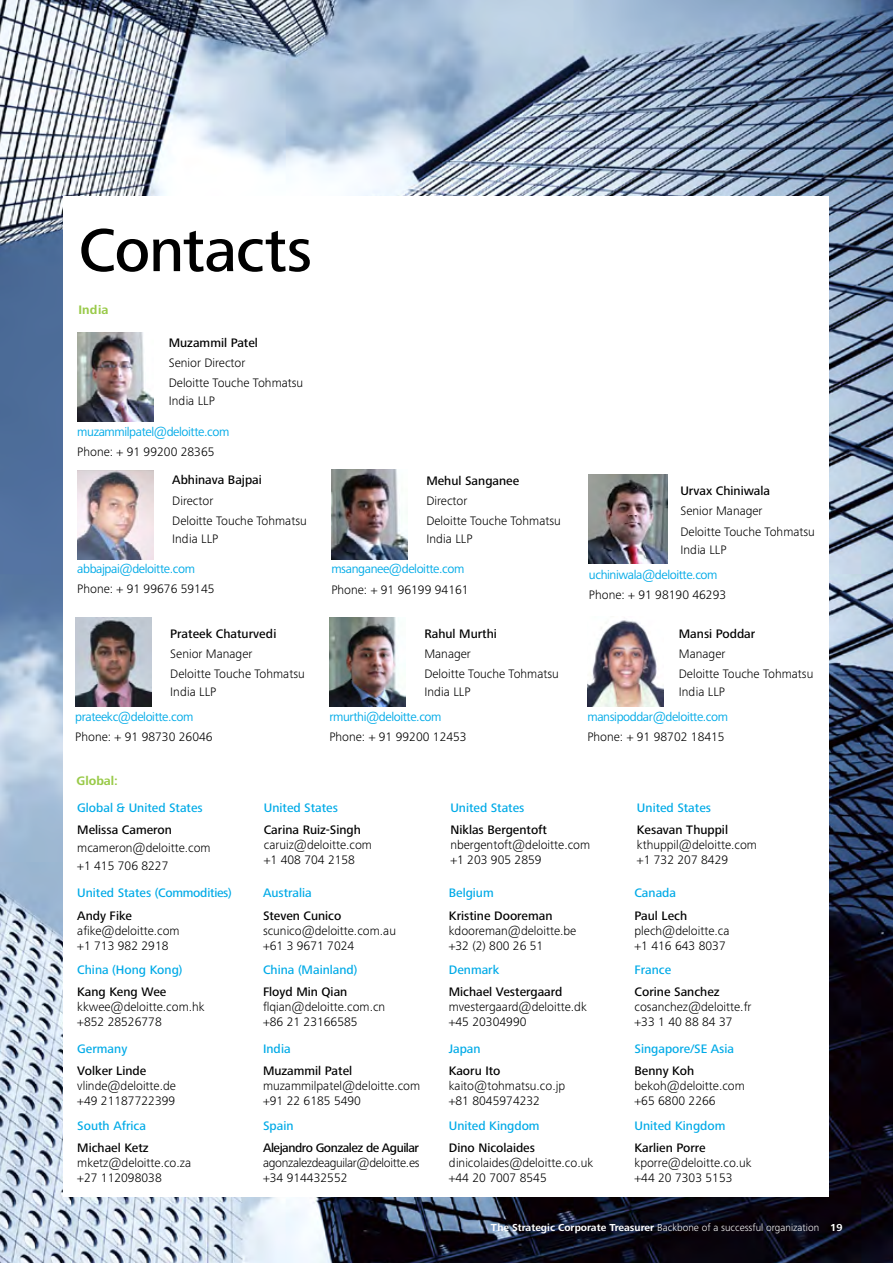
<style>
.page{position:relative;width:893px;height:1263px;background:#fff}
.page>*{position:absolute;margin:0;border:0;box-sizing:border-box;transform-origin:0 0}
.t1{font:500 63px "Frutiger Next Pro";letter-spacing:-.02em;color:#000}
.t2{font:300 12.75px/15px "Frutiger Next Pro";color:#000}
.t3{font:500 12.75px "Frutiger Next Pro";color:#000}
.t4{font:500 12.75px "Frutiger Next Pro";color:#00aae7}
.t5{font:12.75px "Frutiger Next Pro";letter-spacing:-.03em;color:#00aae7}
.t6{font:300 12.75px/15px "Frutiger Next Pro";letter-spacing:-.025em;color:#000}
.t7{font:500 12.75px "Frutiger Next Pro";letter-spacing:-.035em;color:#000}
.t8{font:700 12.75px "Frutiger Next Pro";color:#99ca49}
.t9{font:300 10.5px "Frutiger Next Pro";color:#fff}
.s1{font-weight:700}
</style>
<div class="page">
<img style="left:0;top:0;width:893px;height:1263px">
<div style="left:64px;top:197px;width:765px;height:1000px;background:#fff"></div>
<img style="left:77px;top:470px;width:76px;height:89px">
<img style="left:329px;top:617px;width:77px;height:89px">
<img style="left:587px;top:620px;width:77px;height:87px">
<img style="left:331px;top:470px;width:77px;height:89px">
<img style="left:77px;top:332px;width:77px;height:90px">
<img style="left:589px;top:474px;width:78px;height:90px">
<img style="left:75px;top:617px;width:77px;height:89px">
<h1 class="t1" style="left:78px;top:214px;width:236px">Contacts</h1>
<p class="t8" style="left:78px;top:303px;width:31px">India</p>
<p class="t3" style="left:169px;top:335px;width:91px">Muzammil Patel</p>
<p class="t2" style="left:169px;top:353px;width:136px;line-height:20.1px">Senior Director<br>Deloitte Touche Tohmatsu</p>
<p class="t2" style="left:169px;top:393px;width:48px">India LLP</p>
<p class="t5" style="left:77px;top:424px;width:154px">muzammilpatel@deloitte.com</p>
<p class="t2" style="left:77px;top:444px;width:139px">Phone: + 91 99200 28365</p>
<p class="t3" style="left:172px;top:473px;width:91px">Abhinava Bajpai</p>
<p class="t2" style="left:172px;top:490px;width:136px;line-height:20.1px">Director<br>Deloitte Touche Tohmatsu</p>
<p class="t2" style="left:172px;top:531px;width:48px">India LLP</p>
<p class="t5" style="left:77px;top:562px;width:119px">abbajpai@deloitte.com</p>
<p class="t2" style="left:77px;top:582px;width:139px">Phone: + 91 99676 59145</p>
<p class="t3" style="left:170px;top:627px;width:108px">Prateek Chaturvedi</p>
<p class="t2" style="left:170px;top:644px;width:136px;line-height:20.1px">Senior Manager<br>Deloitte Touche Tohmatsu</p>
<p class="t2" style="left:170px;top:685px;width:48px">India LLP</p>
<p class="t5" style="left:75px;top:710px;width:120px">prateekc@deloitte.com</p>
<p class="t2" style="left:75px;top:730px;width:139px">Phone: + 91 98730 26046</p>
<p class="t3" style="left:426px;top:473px;width:94px">Mehul Sanganee</p>
<p class="t2" style="left:426px;top:490px;width:136px;line-height:20.1px">Director<br>Deloitte Touche Tohmatsu</p>
<p class="t2" style="left:426px;top:531px;width:48px">India LLP</p>
<p class="t5" style="left:331px;top:562px;width:135px">msanganee@deloitte.com</p>
<p class="t2" style="left:331px;top:582px;width:139px">Phone: + 91 96199 94161</p>
<p class="t3" style="left:424px;top:627px;width:74px">Rahul Murthi</p>
<p class="t2" style="left:424px;top:644px;width:136px;line-height:20.1px">Manager<br>Deloitte Touche Tohmatsu</p>
<p class="t2" style="left:424px;top:685px;width:48px">India LLP</p>
<p class="t5" style="left:329px;top:710px;width:114px">rmurthi@deloitte.com</p>
<p class="t2" style="left:329px;top:730px;width:139px">Phone: + 91 99200 12453</p>
<p class="t3" style="left:680px;top:484px;width:91px">Urvax Chiniwala</p>
<p class="t2" style="left:680px;top:501px;width:136px;line-height:20.1px">Senior Manager<br>Deloitte Touche Tohmatsu</p>
<p class="t2" style="left:680px;top:542px;width:48px">India LLP</p>
<p class="t5" style="left:589px;top:567px;width:130px">uchiniwala@deloitte.com</p>
<p class="t2" style="left:589px;top:587px;width:139px">Phone: + 91 98190 46293</p>
<p class="t3" style="left:679px;top:627px;width:78px">Mansi Poddar</p>
<p class="t2" style="left:679px;top:644px;width:136px;line-height:20.1px">Manager<br>Deloitte Touche Tohmatsu</p>
<p class="t2" style="left:679px;top:685px;width:48px">India LLP</p>
<p class="t5" style="left:587px;top:710px;width:142px">mansipoddar@deloitte.com</p>
<p class="t2" style="left:587px;top:730px;width:139px">Phone: + 91 98702 18415</p>
<p class="t8" style="left:77px;top:773px;width:43px">Global:</p>
<p class="t4" style="left:77px;top:800px;width:127px">Global &amp; United States</p>
<p class="t3" style="left:77px;top:823px;width:96px">Melissa Cameron</p>
<p class="t2" style="left:77px;top:839px;width:135px;line-height:18px">mcameron@deloitte.com +1 415 706 8227</p>
<p class="t4" style="left:77px;top:886px;width:156px">United States (Commodities)</p>
<p class="t3" style="left:77px;top:908px;width:56px">Andy Fike</p>
<p class="t2" style="left:77px;top:923px;width:104px">afike@deloitte.com +1 713 982 2918</p>
<p class="t4" style="left:77px;top:962px;width:107px">China (Hong Kong)</p>
<p class="t3" style="left:77px;top:984px;width:91px">Kang Keng Wee</p>
<p class="t2" style="left:77px;top:999px;width:129px">kkwee@deloitte.com.hk +852 28526778</p>
<p class="t4" style="left:77px;top:1041px;width:52px">Germany</p>
<p class="t3" style="left:77px;top:1063px;width:71px">Volker Linde</p>
<p class="t2" style="left:77px;top:1078px;width:100px">vlinde@deloitte.de +49 21187722399</p>
<p class="t4" style="left:77px;top:1118px;width:70px">South Africa</p>
<p class="t3" style="left:77px;top:1141px;width:73px">Michael Ketz</p>
<p class="t2" style="left:77px;top:1155px;width:115px">mketz@deloitte.co.za +27 112098038</p>
<p class="t4" style="left:264px;top:800px;width:76px">United States</p>
<p class="t3" style="left:264px;top:823px;width:99px">Carina Ruiz-Singh</p>
<p class="t2" style="left:264px;top:837px;width:110px">caruiz@deloitte.com +1 408 704 2158</p>
<p class="t4" style="left:263px;top:886px;width:50px">Australia</p>
<p class="t3" style="left:263px;top:908px;width:80px">Steven Cunico</p>
<p class="t2" style="left:263px;top:923px;width:134px">scunico@deloitte.com.au +61 3 9671 7024</p>
<p class="t4" style="left:263px;top:962px;width:96px">China (Mainland)</p>
<p class="t3" style="left:263px;top:984px;width:86px">Floyd Min Qian</p>
<p class="t2" style="left:263px;top:999px;width:124px">flqian@deloitte.com.cn +86 21 23166585</p>
<p class="t4" style="left:263px;top:1041px;width:29px">India</p>
<p class="t3" style="left:263px;top:1063px;width:91px">Muzammil Patel</p>
<p class="t2" style="left:263px;top:1078px;width:159px">muzammilpatel@deloitte.com +91 22 6185 5490</p>
<p class="t4" style="left:263px;top:1118px;width:32px">Spain</p>
<p class="t7" style="left:263px;top:1141px;width:158px">Alejandro Gonzalez de Aguilar</p>
<p class="t6" style="left:263px;top:1155px;width:158px">agonzalezdeaguilar@deloitte.es +34 914432552</p>
<p class="t4" style="left:450px;top:800px;width:76px">United States</p>
<p class="t3" style="left:450px;top:823px;width:98px">Niklas Bergentoft</p>
<p class="t2" style="left:450px;top:837px;width:141px">nbergentoft@deloitte.com +1 203 905 2859</p>
<p class="t4" style="left:449px;top:886px;width:46px">Belgium</p>
<p class="t3" style="left:449px;top:908px;width:105px">Kristine Dooreman</p>
<p class="t2" style="left:449px;top:923px;width:129px">kdooreman@deloitte.be +32 (2) 800 26 51</p>
<p class="t4" style="left:449px;top:962px;width:52px">Denmark</p>
<p class="t3" style="left:449px;top:984px;width:115px">Michael Vestergaard</p>
<p class="t2" style="left:449px;top:999px;width:139px">mvestergaard@deloitte.dk +45 20304990</p>
<p class="t4" style="left:449px;top:1041px;width:33px">Japan</p>
<p class="t3" style="left:449px;top:1063px;width:53px">Kaoru Ito</p>
<p class="t2" style="left:449px;top:1078px;width:118px">kaito@tohmatsu.co.jp +81 8045974232</p>
<p class="t4" style="left:449px;top:1118px;width:92px">United Kingdom</p>
<p class="t3" style="left:449px;top:1141px;width:88px">Dino Nicolaides</p>
<p class="t2" style="left:449px;top:1155px;width:146px">dinicolaides@deloitte.co.uk +44 20 7007 8545</p>
<p class="t4" style="left:637px;top:800px;width:76px">United States</p>
<p class="t3" style="left:637px;top:823px;width:93px">Kesavan Thuppil</p>
<p class="t2" style="left:637px;top:837px;width:122px">kthuppil@deloitte.com +1 732 207 8429</p>
<p class="t4" style="left:635px;top:886px;width:43px">Canada</p>
<p class="t3" style="left:635px;top:908px;width:54px">Paul Lech</p>
<p class="t2" style="left:635px;top:923px;width:96px">plech@deloitte.ca +1 416 643 8037</p>
<p class="t4" style="left:635px;top:962px;width:38px">France</p>
<p class="t3" style="left:635px;top:984px;width:87px">Corine Sanchez</p>
<p class="t2" style="left:635px;top:999px;width:118px">cosanchez@deloitte.fr +33 1 40 88 84 37</p>
<p class="t4" style="left:635px;top:1041px;width:101px">Singapore/SE Asia</p>
<p class="t3" style="left:635px;top:1063px;width:61px">Benny Koh</p>
<p class="t2" style="left:635px;top:1078px;width:112px">bekoh@deloitte.com +65 6800 2266</p>
<p class="t4" style="left:635px;top:1118px;width:92px">United Kingdom</p>
<p class="t3" style="left:635px;top:1141px;width:73px">Karlien Porre</p>
<p class="t2" style="left:635px;top:1155px;width:119px">kporre@deloitte.co.uk +44 20 7303 5153</p>
<p class="t9" style="left:491px;top:1221px;width:353px"><span class="s1">The Strategic Corporate Treasurer</span> Backbone of a successful organization <span class="s1">19</span></p>
</div>
